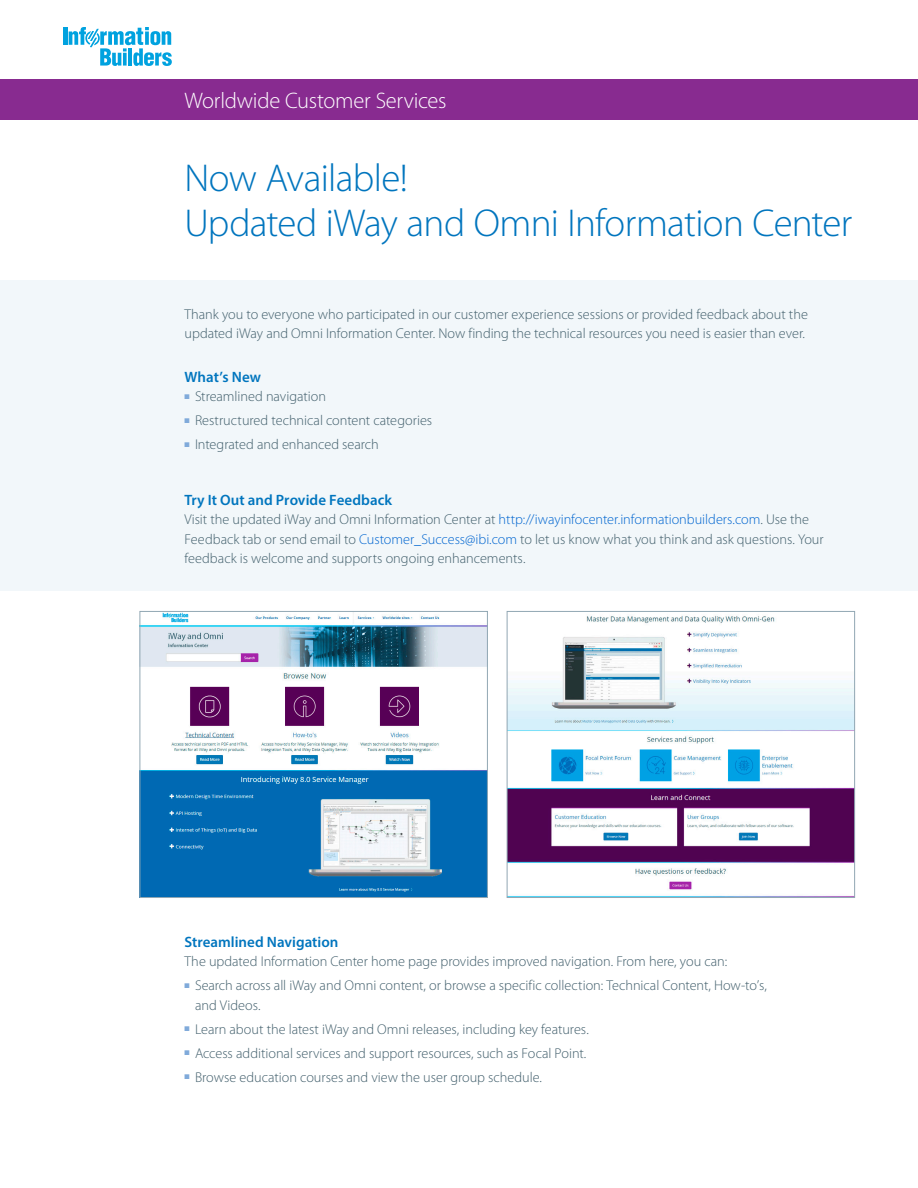
<style>
.page{position:relative;width:918px;height:1188px;background:#fff}
.page>*{position:absolute;margin:0;border:0;box-sizing:border-box;transform-origin:0 0}
.Head_1{font:300 39px/45px "Myriad Pro";letter-spacing:-.02em;color:#0075be}
.Fact_Sheet_Near_Logo{font:300 22.5px "Myriad Pro";letter-spacing:-.01em;color:#fff}
.Subhead_1{font:600 15px "Myriad Pro";color:#0075be}
.Body_text_1p0{font:300 14.25px/19.5px "Myriad Pro";letter-spacing:-.005em;color:#415e6b}
.Body_text_0p3{font:300 14.25px "Myriad Pro";color:#415e6b}
.s1{color:#0065d0}
</style>
<div class="page">
<hr style="left:63px;top:27px;width:4px;height:18px;background:#00a2df">
<svg style="left:69px;top:27px;width:103px;height:39px"></svg>
<div style="left:0;top:80px;width:918px;height:40px;background:#882b90"></div>
<div style="left:0;top:280px;width:918px;height:311px;background:#f2f7fa"></div>
<img style="left:509px;top:615px;width:344px;height:281px">
<div style="left:507px;top:611px;width:348px;height:287px;border:1px solid #91a7b3"></div>
<img style="left:142px;top:613px;width:344px;height:283px">
<div style="left:140px;top:611px;width:348px;height:287px;border:1px solid #91a7b3"></div>
<p class="Fact_Sheet_Near_Logo" style="left:184px;top:88px;width:264px">Worldwide Customer Services</p>
<p class="Head_1" style="left:184px;top:156px;width:669px">Now Available!<br>Updated iWay and Omni Information Center</p>
<p class="Body_text_1p0" style="left:184px;top:304px;width:625px">Thank you to everyone who participated in our customer experience sessions or provided feedback about the updated iWay and Omni Information Center. Now finding the technical resources you need is easier than ever.</p>
<p class="Subhead_1" style="left:184px;top:367px;width:78px">What’s New</p>
<p class="Body_text_1p0" style="left:184px;top:387px;width:143px"><sup>■</sup> Streamlined navigation</p>
<p class="Body_text_1p0" style="left:184px;top:411px;width:249px"><sup>■</sup> Restructured technical content categories</p>
<p class="Body_text_1p0" style="left:184px;top:435px;width:196px"><sup>■</sup> Integrated and enhanced search</p>
<p class="Subhead_1" style="left:184px;top:490px;width:209px">Try It Out and Provide Feedback</p>
<p class="Body_text_1p0" style="left:184px;top:510px;width:641px">Visit the updated iWay and Omni Information Center at <span class="s1">http://iwayinfocenter.informationbuilders.com</span>. Use the<br>Feedback tab or send email to <span class="s1">Customer_Success@ibi.com</span> to let us know what you think and ask questions. Your feedback is welcome and supports ongoing enhancements.</p>
<p class="Subhead_1" style="left:184px;top:932px;width:155px">Streamlined Navigation</p>
<p class="Body_text_0p3" style="left:184px;top:954px;width:544px">The updated Information Center home page provides improved navigation. From here, you can:</p>
<p class="Body_text_1p0" style="left:195px;top:976px;width:573px;text-indent:-10px"><sup>■</sup> Search across all iWay and Omni content, or browse a specific collection: Technical Content, How-to’s, and Videos.</p>
<p class="Body_text_1p0" style="left:184px;top:1020px;width:406px"><sup>■</sup> Learn about the latest iWay and Omni releases, including key features.</p>
<p class="Body_text_1p0" style="left:184px;top:1044px;width:403px"><sup>■</sup> Access additional services and support resources, such as Focal Point.</p>
<p class="Body_text_1p0" style="left:184px;top:1068px;width:359px"><sup>■</sup> Browse education courses and view the user group schedule.</p>
</div>
